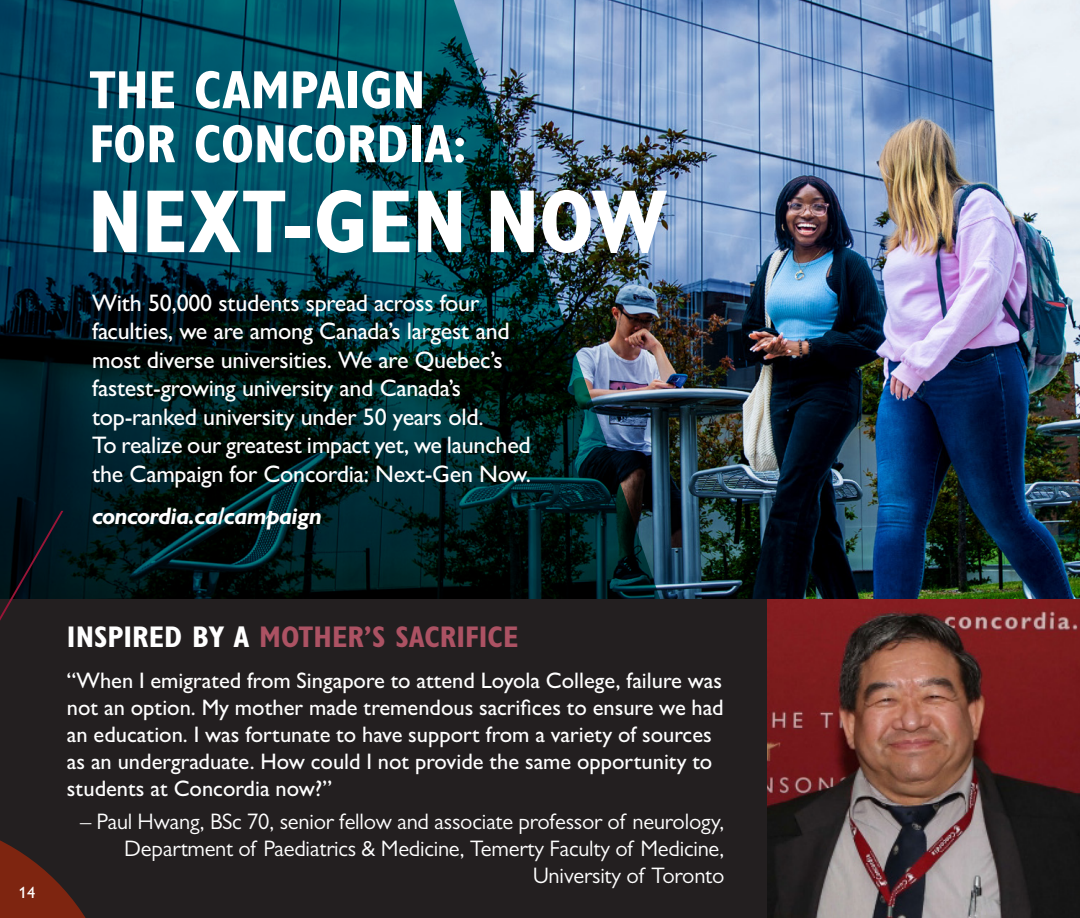
<style>
.page{position:relative;width:1080px;height:918px;background:#fff}
.page>*{position:absolute;margin:0;border:0;box-sizing:border-box;transform-origin:0 0}
.HEADERS{font:700 condensed 90px "Gill Sans MT Pro";letter-spacing:-.01em;color:#fff}
.HEADERS-2{font:700 condensed 54px/54px "Gill Sans MT Pro";letter-spacing:-.005em;color:#fff}
.Box_text{font:700 condensed 30px "Gill Sans MT Pro";color:#ac5263}
.TEXT{font:500 24px/28.5px "Gill Sans MT Pro";letter-spacing:-.01em;color:#fff}
.TEXT-2{font:italic 700 24px "Gill Sans MT Pro";letter-spacing:-.02em;color:#fff}
.Box_text-2{font:500 22.5px/27px "Gill Sans MT Pro";color:#fff}
.Box_text-3{font:22.5px/27px "Gill Sans MT Pro";letter-spacing:-.01em;color:#fff;text-align:right}
.t1{font:500 16.35px "Gill Sans MT Pro";color:#fff}
.s1{color:#fff}
</style>
<div class="page">
<img style="left:725px;top:0;width:355px;height:599px">
<svg style="left:0;top:0;width:725px;height:599px;background:#153f4c"></svg>
<div style="left:0;top:599px;width:1080px;height:319px;background:#231f20"></div>
<img style="left:768px;top:599px;width:312px;height:319px">
<svg style="left:0;top:840px;width:86px;height:78px"></svg>
<svg style="left:0;top:511px;width:63px;height:110px"></svg>
<p class="HEADERS-2" style="left:89px;top:63px;width:379px">THE CAMPAIGN<br>FOR CONCORDIA:</p>
<p class="HEADERS" style="left:87px;top:168px;width:582px">NEXT-GEN NOW</p>
<p class="TEXT" style="left:92px;top:288px;width:441px">With 50,000 students spread across four faculties, we are among Canada’s largest and most diverse universities. We are Quebec’s fastest-growing university and Canada’s top-ranked university under 50 years old.<br>To realize our greatest impact yet, we launched the Campaign for Concordia: Next-Gen Now.</p>
<p class="TEXT-2" style="left:92px;top:501px;width:231px">concordia.ca/campaign</p>
<p class="t1" style="left:19px;top:883px;width:18px">14</p>
<p class="Box_text" style="left:67px;top:619px;width:453px"><span class="s1">INSPIRED BY A</span> MOTHER’S SACRIFICE</p>
<p class="Box_text-2" style="left:67px;top:666px;width:658px">“When I emigrated from Singapore to attend Loyola College, failure was not an option. My mother made tremendous sacrifices to ensure we had an education. I was fortunate to have support from a variety of sources as an undergraduate. How could I not provide the same opportunity to students at Concordia now?”</p>
<p class="Box_text-3" style="left:80px;top:808px;width:646px">– Paul Hwang, BSc 70, senior fellow and associate professor of neurology,<br>Department of Paediatrics &amp; Medicine, Temerty Faculty of Medicine,<br>University of Toronto</p>
</div>
